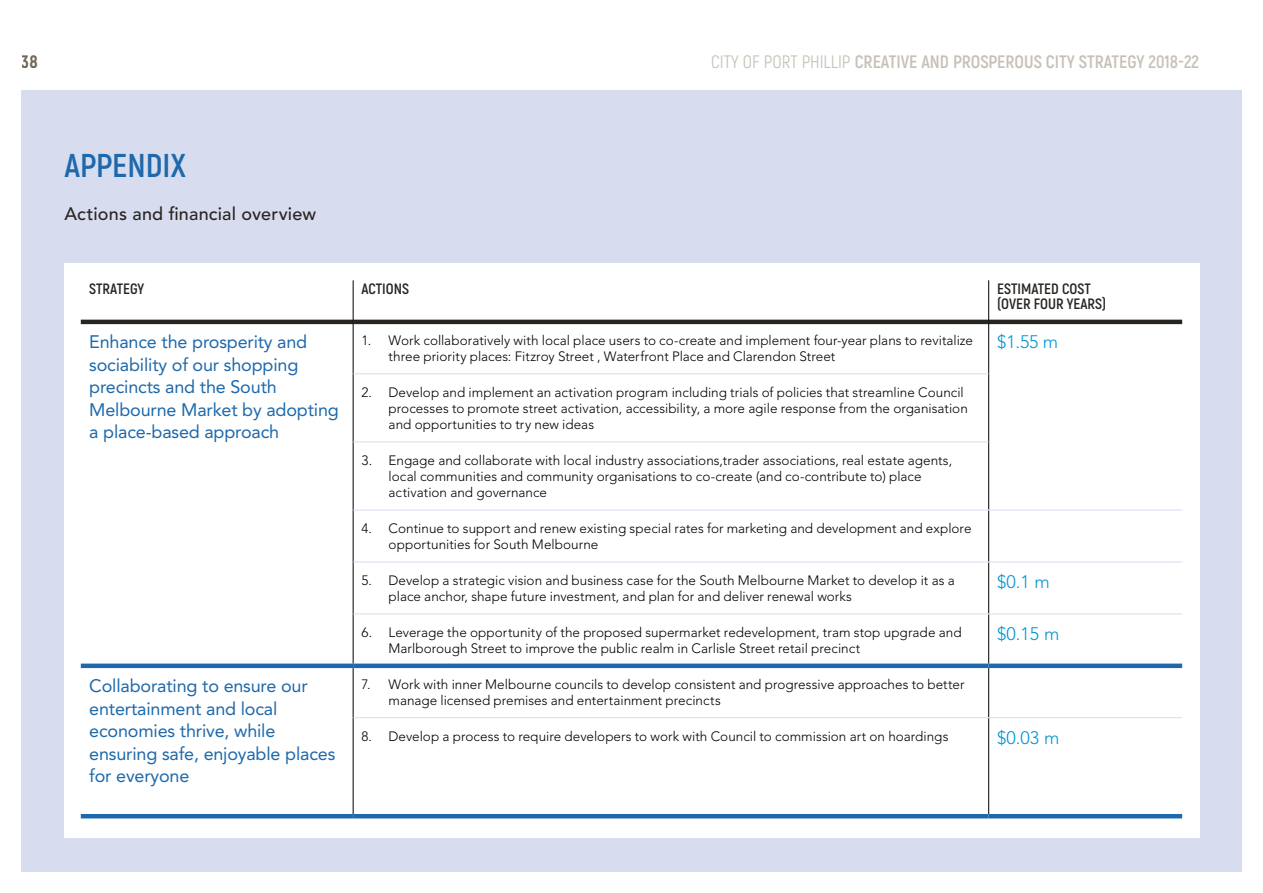
<style>
.page{position:relative;width:1263px;height:893px;background:#fff}
.page>*{position:absolute;margin:0;border:0;box-sizing:border-box;transform-origin:0 0}
.t1{font:700 33px "Akrobat";color:#1e69ab}
.t2{font:18px/22.5px "Avenir LT Std";letter-spacing:-.01em;color:#1e69ab}
.t3{font:700 18px "Akrobat";color:#c7c0b7}
.t4{font:500 18px "Avenir LT Std";letter-spacing:.015em;color:#282421}
.t5{font:300 18px "Avenir LT Std";color:#0095d4}
.t6{font:800 18px "Akrobat";color:#706759}
.t7{font:700 15px/15px "Akrobat";color:#282421}
.t8{font:300 13.5px/16.2px "Avenir LT Std";color:#000}
.s1{font-weight:400}
</style>
<div class="page">
<div style="left:21px;top:90px;width:1221px;height:782px;background:#d7ddef"></div>
<div style="left:64px;top:263px;width:1135px;height:575px;background:#fff"></div>
<svg style="left:354px;top:614px;width:828px;height:50px"></svg>
<hr style="left:81px;top:320px;width:272px;height:4px;background:#282421">
<hr style="left:353px;top:320px;width:635px;height:4px;background:#282421">
<hr style="left:989px;top:320px;width:193px;height:4px;background:#282421">
<hr style="left:353px;top:280px;width:1px;height:42px;background:#000">
<hr style="left:353px;top:322px;width:1px;height:52px;background:#000">
<hr style="left:353px;top:374px;width:1px;height:68px;background:#000">
<hr style="left:353px;top:442px;width:1px;height:68px;background:#000">
<hr style="left:353px;top:510px;width:1px;height:52px;background:#000">
<hr style="left:353px;top:562px;width:1px;height:52px;background:#000">
<hr style="left:353px;top:614px;width:1px;height:50px;background:#000">
<hr style="left:353px;top:668px;width:1px;height:50px;background:#000">
<hr style="left:353px;top:718px;width:1px;height:96px;background:#000">
<hr style="left:988px;top:280px;width:1px;height:42px;background:#000">
<hr style="left:988px;top:322px;width:1px;height:52px;background:#000">
<hr style="left:988px;top:374px;width:1px;height:68px;background:#000">
<hr style="left:988px;top:442px;width:1px;height:68px;background:#000">
<hr style="left:988px;top:510px;width:1px;height:52px;background:#000">
<hr style="left:988px;top:562px;width:1px;height:51px;background:#000">
<hr style="left:988px;top:614px;width:1px;height:50px;background:#000">
<hr style="left:988px;top:668px;width:1px;height:49px;background:#000">
<hr style="left:988px;top:718px;width:1px;height:96px;background:#000">
<hr style="left:353px;top:373px;width:635px;height:1px;background:#d7ddef">
<hr style="left:353px;top:442px;width:635px;height:1px;background:#d7ddef">
<hr style="left:353px;top:510px;width:636px;height:1px;background:#d7ddef">
<hr style="left:353px;top:562px;width:636px;height:1px;background:#d7ddef">
<hr style="left:353px;top:613px;width:636px;height:1px;background:#d7ddef">
<hr style="left:353px;top:717px;width:636px;height:1px;background:#d7ddef">
<hr style="left:989px;top:510px;width:193px;height:1px;background:#d7ddef">
<hr style="left:989px;top:562px;width:193px;height:1px;background:#d7ddef">
<hr style="left:989px;top:613px;width:193px;height:1px;background:#d7ddef">
<hr style="left:989px;top:717px;width:193px;height:1px;background:#d7ddef">
<hr style="left:81px;top:814px;width:272px;height:4px;background:#1e69ab">
<hr style="left:353px;top:814px;width:636px;height:4px;background:#1e69ab">
<hr style="left:989px;top:814px;width:193px;height:4px;background:#1e69ab">
<hr style="left:81px;top:664px;width:272px;height:4px;background:#1e69ab">
<hr style="left:353px;top:664px;width:636px;height:4px;background:#1e69ab">
<hr style="left:989px;top:664px;width:193px;height:4px;background:#1e69ab">
<h2 class="t6" style="left:22px;top:50px;width:18px">38</h2>
<h2 class="t3" style="left:711px;top:51px;width:489px"><span class="s1">CITY OF PORT PHILLIP</span> CREATIVE AND PROSPEROUS CITY STRATEGY 2018-22</h2>
<h1 class="t1" style="left:64px;top:144px;width:123px">APPENDIX</h1>
<h2 class="t4" style="left:64px;top:203px;width:253px">Actions and financial overview</h2>
<p class="t7" style="left:89px;top:281px;width:56px">STRATEGY</p>
<p class="t7" style="left:362px;top:281px;width:49px">ACTIONS</p>
<p class="t7" style="left:997px;top:281px;width:110px">ESTIMATED COST (OVER FOUR YEARS)</p>
<h2 class="t2" style="left:89px;top:331px;width:251px">Enhance the prosperity and sociability of our shopping precincts and the South<br>Melbourne Market by adopting a place-based approach</h2>
<p class="t8" style="left:389px;top:332px;width:586px;text-indent:-27px">1. Work collaboratively with local place users to co-create and implement four-year plans to revitalize three priority places: Fitzroy Street , Waterfront Place and Clarendon Street</p>
<h2 class="t5" style="left:997px;top:331px;width:63px">$1.55 m</h2>
<p class="t8" style="left:389px;top:384px;width:581px;text-indent:-27px">2. Develop and implement an activation program including trials of policies that streamline Council processes to promote street activation, accessibility, a more agile response from the organisation and opportunities to try new ideas</p>
<p class="t8" style="left:389px;top:452px;width:565px;text-indent:-27px">3. Engage and collaborate with local industry associations,trader associations, real estate agents, local communities and community organisations to co-create (and co-contribute to) place activation and governance</p>
<p class="t8" style="left:389px;top:520px;width:584px;text-indent:-27px">4. Continue to support and renew existing special rates for marketing and development and explore opportunities for South Melbourne</p>
<p class="t8" style="left:389px;top:572px;width:568px;text-indent:-27px">5. Develop a strategic vision and business case for the South Melbourne Market to develop it as a place anchor, shape future investment, and plan for and deliver renewal works</p>
<h2 class="t5" style="left:997px;top:572px;width:54px">$0.1 m</h2>
<p class="t8" style="left:389px;top:624px;width:574px;text-indent:-27px">6. Leverage the opportunity of the proposed supermarket redevelopment, tram stop upgrade and<br>Marlborough Street to improve the public realm in Carlisle Street retail precinct</p>
<h2 class="t5" style="left:997px;top:623px;width:64px">$0.15 m</h2>
<h2 class="t2" style="left:89px;top:675px;width:248px">Collaborating to ensure our entertainment and local economies thrive, while ensuring safe, enjoyable places for everyone</h2>
<p class="t8" style="left:389px;top:676px;width:577px;text-indent:-27px">7. Work with inner Melbourne councils to develop consistent and progressive approaches to better manage licensed premises and entertainment precincts</p>
<p class="t8" style="left:362px;top:728px;width:588px">8. Develop a process to require developers to work with Council to commission art on hoardings</p>
<h2 class="t5" style="left:997px;top:727px;width:64px">$0.03 m</h2>
</div>
